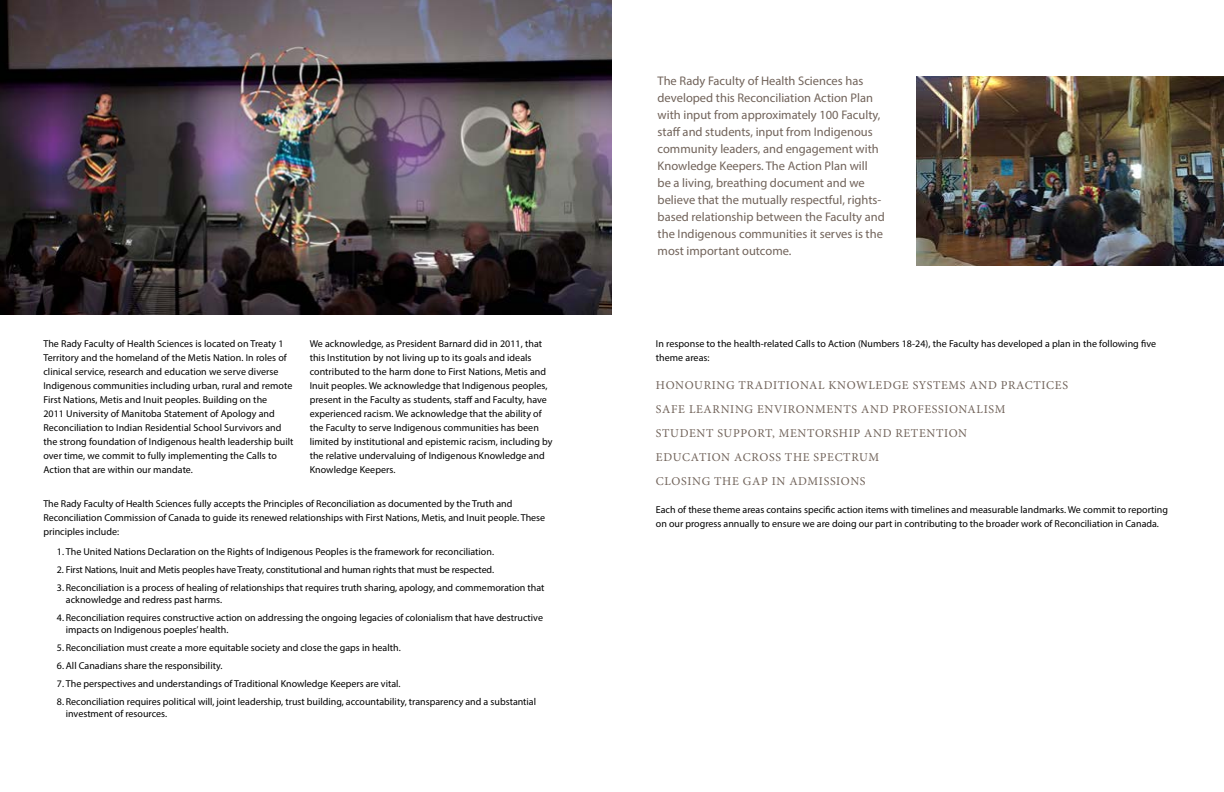
<style>
.page{position:relative;width:1224px;height:792px;background:#fff}
.page>*{position:absolute;margin:0;border:0;box-sizing:border-box;transform-origin:0 0}
.t1{font:12.5px/17px "Myriad Pro";color:#71635a}
.t2{font:12px/24px "Minion Pro";letter-spacing:.055em;color:#71635a}
.t3{font:10px/14px "Myriad Pro";color:#000}
</style>
<div class="page">
<img style="left:0;top:0;width:612px;height:315px">
<img style="left:916px;top:76px;width:308px;height:189px">
<p class="t3" style="left:43px;top:337px;width:252px">The Rady Faculty of Health Sciences is located on Treaty 1<br>Territory and the homeland of the Metis Nation. In roles of clinical service, research and education we serve diverse Indigenous communities including urban, rural and remote First Nations, Metis and Inuit peoples. Building on the<br>2011 University of Manitoba Statement of Apology and Reconciliation to Indian Residential School Survivors and the strong foundation of Indigenous health leadership built over time, we commit to fully implementing the Calls to Action that are within our mandate.</p>
<p class="t3" style="left:310px;top:337px;width:244px">We acknowledge, as President Barnard did in 2011, that this Institution by not living up to its goals and ideals contributed to the harm done to First Nations, Metis and Inuit peoples. We acknowledge that Indigenous peoples, present in the Faculty as students, staff and Faculty, have experienced racism. We acknowledge that the ability of the Faculty to serve Indigenous communities has been limited by institutional and epistemic racism, including by the relative undervaluing of Indigenous Knowledge and Knowledge Keepers.</p>
<p class="t3" style="left:43px;top:497px;width:503px">The Rady Faculty of Health Sciences fully accepts the Principles of Reconciliation as documented by the Truth and<br>Reconciliation Commission of Canada to guide its renewed relationships with First Nations, Metis, and Inuit people. These principles include:</p>
<p class="t3" style="left:57px;top:545px;width:439px">1. The United Nations Declaration on the Rights of Indigenous Peoples is the framework for reconciliation.</p>
<p class="t3" style="left:57px;top:563px;width:439px">2. First Nations, Inuit and Metis peoples have Treaty, constitutional and human rights that must be respected.</p>
<p class="t3" style="left:66px;top:582px;width:480px;line-height:12px;text-indent:-9px">3. Reconciliation is a process of healing of relationships that requires truth sharing, apology, and commemoration that acknowledge and redress past harms.</p>
<p class="t3" style="left:66px;top:612px;width:479px;line-height:12px;text-indent:-9px">4. Reconciliation requires constructive action on addressing the ongoing legacies of colonialism that have destructive impacts on Indigenous poeples’ health.</p>
<p class="t3" style="left:57px;top:641px;width:345px">5. Reconciliation must create a more equitable society and close the gaps in health.</p>
<p class="t3" style="left:57px;top:659px;width:167px">6. All Canadians share the responsibility.</p>
<p class="t3" style="left:57px;top:677px;width:345px">7. The perspectives and understandings of Traditional Knowledge Keepers are vital.</p>
<p class="t3" style="left:66px;top:696px;width:472px;line-height:12px;text-indent:-9px">8. Reconciliation requires political will, joint leadership, trust building, accountability, transparency and a substantial investment of resources.</p>
<p class="t1" style="left:658px;top:72px;width:229px">The Rady Faculty of Health Sciences has developed this Reconciliation Action Plan with input from approximately 100 Faculty, staff and students, input from Indigenous community leaders, and engagement with Knowledge Keepers. The Action Plan will<br>be a living, breathing document and we believe that the mutually respectful, rights&shy;based relationship between the Faculty and the Indigenous communities it serves is the most important outcome.</p>
<p class="t3" style="left:656px;top:337px;width:502px">In response to the health-related Calls to Action (Numbers 18-24), the Faculty has developed a plan in the following five theme areas:</p>
<p class="t2" style="left:656px;top:374px;width:414px">HONOURING TRADITIONAL KNOWLEDGE SYSTEMS AND PRACTICES SAFE LEARNING ENVIRONMENTS AND PROFESSIONALISM<br>STUDENT SUPPORT, MENTORSHIP AND RETENTION<br>EDUCATION ACROSS THE SPECTRUM<br>CLOSING THE GAP IN ADMISSIONS</p>
<p class="t3" style="left:656px;top:503px;width:514px">Each of these theme areas contains specific action items with timelines and measurable landmarks. We commit to reporting on our progress annually to ensure we are doing our part in contributing to the broader work of Reconciliation in Canada.</p>
</div>
